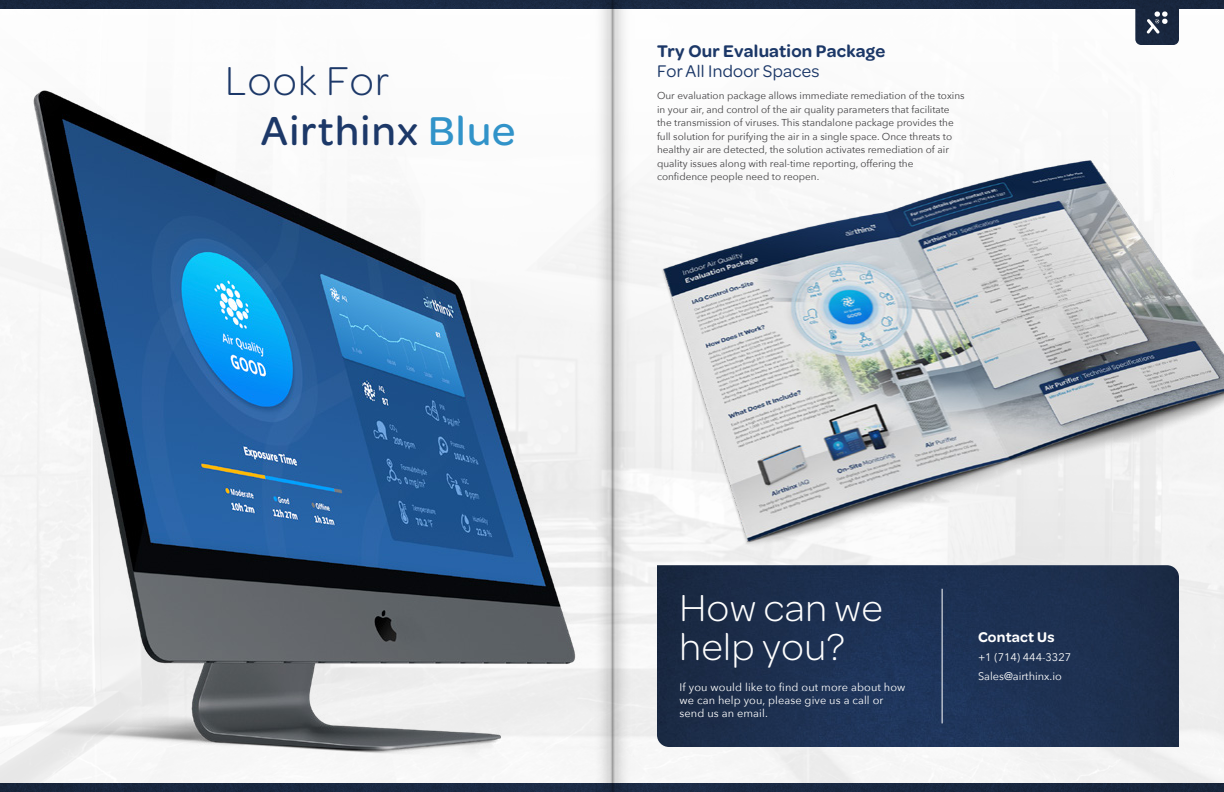
<style>
.page{position:relative;width:1224px;height:792px;background:#fff}
.page>*{position:absolute;margin:0;border:0;box-sizing:border-box;transform-origin:0 0}
.t1{font:500 43px/50.4px "Omnes";letter-spacing:.03em;color:#1c3868}
.t2{font:300 40px/39px "Omnes";letter-spacing:.015em;color:#fff}
.t3{font:600 18px "Omnes";letter-spacing:.015em;color:#1c3868}
.t4{font:18px "Omnes";letter-spacing:.015em;color:#1c3868}
.t5{font:600 15px "Omnes";letter-spacing:.015em;color:#fff}
.t6{font:11px/13.2px "Avenir Next";letter-spacing:.01em;color:#fff}
.t7{font:10px/13.5px "Avenir Next";color:#414042}
.s1{font-weight:300}
.s2{color:#3193c9}
</style>
<div class="page">
<img style="left:0;top:0;width:1224px;height:792px">
<img style="left:1135px;top:0;width:44px;height:45px">
<svg style="left:1147px;top:11px;width:21px;height:23px"></svg>
<img style="left:511px;top:70px;width:713px;height:563px">
<img style="left:30px;top:91px;width:560px;height:668px">
<img style="left:657px;top:565px;width:522px;height:182px">
<hr style="left:942px;top:589px;width:1px;height:134px;background:#fff">
<svg style="left:590px;top:0;width:44px;height:792px"></svg>
<h1 class="t1" style="left:261px;top:53px;width:256px;text-indent:-36px"><span class="s1">Look For<br></span>Airthinx <span class="s2">Blue</span></h1>
<h3 class="t3" style="left:657px;top:38px;width:230px">Try Our Evaluation Package</h3>
<h3 class="t4" style="left:657px;top:59px;width:164px">For All Indoor Spaces</h3>
<p class="t7" style="left:657px;top:89px;width:309px">Our evaluation package allows immediate remediation of the toxins in your air, and control of the air quality parameters that facilitate the transmission of viruses. This standalone package provides the full solution for purifying the air in a single space. Once threats to healthy air are detected, the solution activates remediation of air quality issues along with real-time reporting, offering the confidence people need to reopen.</p>
<h2 class="t2" style="left:680px;top:586px;width:205px">How can we help you?</h2>
<p class="t6" style="left:680px;top:680px;width:228px">If you would like to find out more about how we can help you, please give us a call or send us an email.</p>
<h3 class="t5" style="left:978px;top:627px;width:78px">Contact Us</h3>
<p class="t6" style="left:978px;top:647px;width:95px;line-height:19px">+1 (714) 444-3327<br>Sales@airthinx.io</p>
</div>
